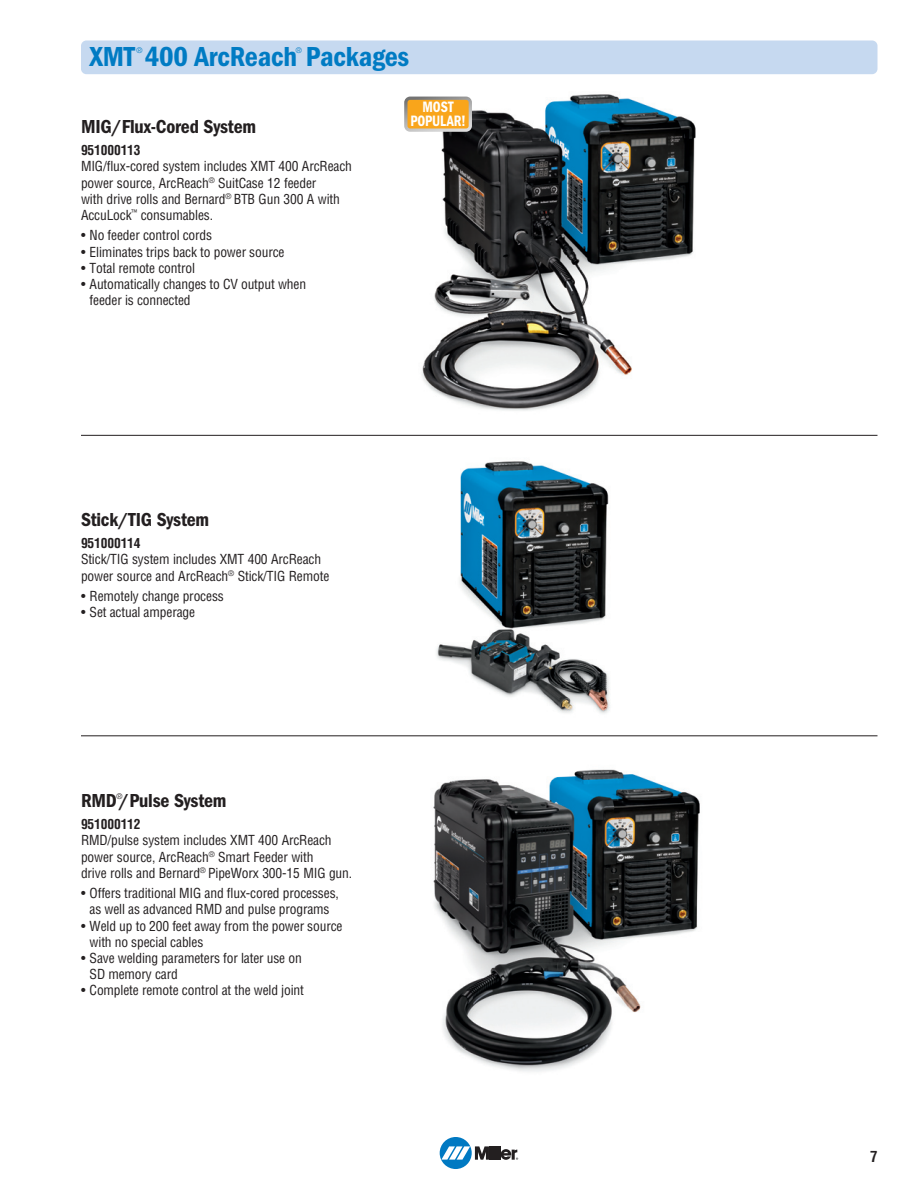
<style>
.page{position:relative;width:918px;height:1188px;background:#fff}
.page>*{position:absolute;margin:0;border:0;box-sizing:border-box;transform-origin:0 0}
.t1{font:28.5px "ITC Franklin Gothic Std Dm Cd";letter-spacing:-.01em;color:#007bc3}
.t2{font:19.5px "ITC Franklin Gothic Std Dm Cd";letter-spacing:-.01em;color:#231f20}
.t3{font:15.6px/13.2px "ITC Franklin Gothic Std Dm Cd";letter-spacing:-.01em;color:#fff;text-align:center;scale:.9 1}
.t4{font:700 condensed 15px "Helvetica";color:#231f20}
.t5{font:condensed 13.5px/16.2px "Helvetica";letter-spacing:-.01em;color:#231f20}
.t6{font:condensed 7.5px "Helvetica";color:#007bc3}
.t7{font:condensed 7.5px "Helvetica";color:#231f20}
.s1{font-weight:700}
</style>
<div class="page">
<div style="left:440px;top:1137px;width:32px;height:32px;background:#0079c2;border-radius:50%"></div>
<hr style="left:493px;top:1146px;width:4px;height:14px;background:#231f20">
<hr style="left:497px;top:1146px;width:3px;height:14px;background:#231f20">
<svg style="left:441px;top:1146px;width:52px;height:14px"></svg>
<svg style="left:501px;top:1149px;width:17px;height:11px"></svg>
<img style="left:436px;top:461px;width:174px;height:253px">
<img style="left:433px;top:769px;width:267px;height:303px">
<img style="left:396px;top:74px;width:348px;height:337px">
<div style="left:81px;top:40px;width:797px;height:34px;background:#c6d9f0;border-radius:5px"></div>
<hr style="left:81px;top:435px;width:797px;height:1px;background:#231f20">
<hr style="left:81px;top:735px;width:797px;height:1px;background:#231f20">
<svg style="left:404px;top:97px;width:68px;height:35px;background:#e5a742"></svg>
<p class="t1" style="left:90px;top:47px;width:321px">XMT 400 ArcReach Packages</p>
<p class="t6" style="left:136px;top:47px;width:7px">®</p>
<p class="t6" style="left:296px;top:47px;width:7px">®</p>
<p class="t2" style="left:81px;top:120px;width:177px">MIG/Flux-Cored System</p>
<p class="t5" style="left:81px;top:143px;width:273px"><span class="s1">951000113<br></span>MIG/flux-cored system includes XMT 400 ArcReach power source, ArcReach<sup>®</sup> SuitCase 12 feeder<br>with drive rolls and Bernard<sup>®</sup> BTB Gun 300 A with AccuLock<sup>™</sup> consumables.</p>
<p class="t5" style="left:81px;top:229px;width:133px">• No feeder control cords</p>
<p class="t5" style="left:81px;top:245px;width:205px">• Eliminates trips back to power source</p>
<p class="t5" style="left:81px;top:261px;width:116px">• Total remote control</p>
<p class="t5" style="left:90px;top:277px;width:218px;text-indent:-9px">• Automatically changes to CV output when feeder is connected</p>
<p class="t3" style="left:410px;top:100px;width:63px">MOST<br>POPULAR!</p>
<p class="t2" style="left:81px;top:513px;width:130px">Stick/TIG System</p>
<p class="t5" style="left:81px;top:536px;width:250px"><span class="s1">951000114<br></span>Stick/TIG system includes XMT 400 ArcReach power source and ArcReach<sup>®</sup> Stick/TIG Remote</p>
<p class="t5" style="left:81px;top:589px;width:144px">• Remotely change process</p>
<p class="t5" style="left:81px;top:605px;width:116px">• Set actual amperage</p>
<p class="t7" style="left:117px;top:794px;width:7px">®</p>
<p class="t5" style="left:81px;top:817px;width:273px"><span class="s1">951000112<br></span>RMD/pulse system includes XMT 400 ArcReach power source, ArcReach<sup>®</sup> Smart Feeder with<br>drive rolls and Bernard<sup>®</sup> PipeWorx 300-15 MIG gun.</p>
<p class="t5" style="left:81px;top:886px;width:259px;text-align:center">• Offers traditional MIG and flux-cored processes, as well as advanced RMD and pulse programs</p>
<p class="t5" style="left:90px;top:919px;width:254px;text-indent:-9px">• Weld up to 200 feet away from the power source with no special cables</p>
<p class="t5" style="left:90px;top:951px;width:214px;text-indent:-9px">• Save welding parameters for later use on<br>SD memory card</p>
<p class="t5" style="left:81px;top:984px;width:224px">• Complete remote control at the weld joint</p>
<p class="t2" style="left:81px;top:794px;width:147px">RMD/Pulse System</p>
<p class="t4" style="left:870px;top:1151px;width:9px">7</p>
</div>
